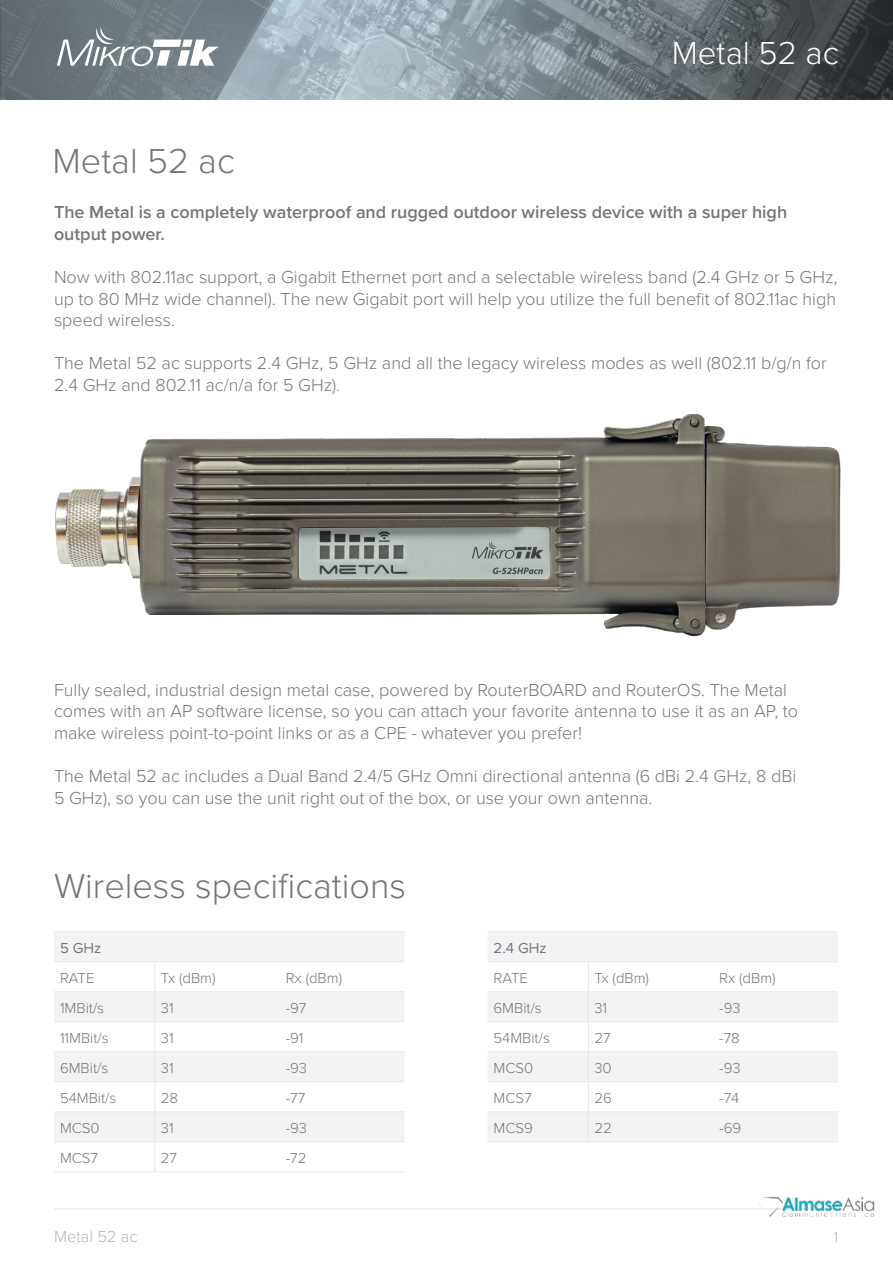
<style>
.page{position:relative;width:893px;height:1263px;background:#fff}
.page>*{position:absolute;margin:0;border:0;box-sizing:border-box;transform-origin:0 0}
.t1{font:300 36px "Proxima Nova";color:#757679}
.t2{font:300 33px "Proxima Nova";color:#fff}
.Teksts{font:300 18px/21.6px "Proxima Nova";color:#757679}
.Teksts-2{font:600 18px/21.6px "Proxima Nova";color:#757679}
.t3{font:300 16.5px "Proxima Nova";color:#b2b3b7}
.t4{font:300 15px "Proxima Nova";color:#757679}
.t5{font:15px "Proxima Nova";color:#757679}
.t6{font:300 15px "Proxima Nova Cond";color:#b2b3b7}
</style>
<div class="page">
<img style="left:0;top:0;width:893px;height:100px">
<svg style="left:57px;top:27px;width:162px;height:39px"></svg>
<hr style="left:54px;top:1209px;width:784px;height:1px;background:#e1e2e4">
<img style="left:55px;top:414px;width:786px;height:223px">
<svg style="left:488px;top:932px;width:350px;height:209px;fill:#f2f3f4"></svg>
<hr style="left:488px;top:931px;width:100px;height:1px;background:#e6e7e9">
<hr style="left:588px;top:931px;width:125px;height:1px;background:#e6e7e9">
<hr style="left:713px;top:931px;width:125px;height:1px;background:#e6e7e9">
<hr style="left:488px;top:961px;width:100px;height:1px;background:#e6e7e9">
<hr style="left:588px;top:961px;width:125px;height:1px;background:#e6e7e9">
<hr style="left:588px;top:962px;width:1px;height:30px;background:#e6e7e9">
<hr style="left:713px;top:961px;width:125px;height:1px;background:#e6e7e9">
<hr style="left:488px;top:991px;width:100px;height:1px;background:#e6e7e9">
<hr style="left:588px;top:991px;width:125px;height:1px;background:#e6e7e9">
<hr style="left:588px;top:992px;width:1px;height:30px;background:#e6e7e9">
<hr style="left:713px;top:991px;width:125px;height:1px;background:#e6e7e9">
<hr style="left:488px;top:1021px;width:100px;height:1px;background:#e6e7e9">
<hr style="left:588px;top:1021px;width:125px;height:1px;background:#e6e7e9">
<hr style="left:588px;top:1022px;width:1px;height:30px;background:#e6e7e9">
<hr style="left:713px;top:1021px;width:125px;height:1px;background:#e6e7e9">
<hr style="left:488px;top:1051px;width:100px;height:1px;background:#e6e7e9">
<hr style="left:588px;top:1051px;width:125px;height:1px;background:#e6e7e9">
<hr style="left:588px;top:1052px;width:1px;height:30px;background:#e6e7e9">
<hr style="left:713px;top:1051px;width:125px;height:1px;background:#e6e7e9">
<hr style="left:488px;top:1081px;width:100px;height:1px;background:#e6e7e9">
<hr style="left:588px;top:1081px;width:125px;height:1px;background:#e6e7e9">
<hr style="left:588px;top:1082px;width:1px;height:30px;background:#e6e7e9">
<hr style="left:713px;top:1081px;width:125px;height:1px;background:#e6e7e9">
<hr style="left:488px;top:1111px;width:100px;height:1px;background:#e6e7e9">
<hr style="left:588px;top:1111px;width:125px;height:1px;background:#e6e7e9">
<hr style="left:588px;top:1112px;width:1px;height:30px;background:#e6e7e9">
<hr style="left:713px;top:1111px;width:125px;height:1px;background:#e6e7e9">
<hr style="left:488px;top:1141px;width:100px;height:1px;background:#e6e7e9">
<hr style="left:588px;top:1141px;width:125px;height:1px;background:#e6e7e9">
<hr style="left:713px;top:1141px;width:125px;height:1px;background:#e6e7e9">
<svg style="left:54px;top:932px;width:350px;height:209px;fill:#f2f3f4"></svg>
<hr style="left:54px;top:931px;width:101px;height:1px;background:#e6e7e9">
<hr style="left:155px;top:931px;width:125px;height:1px;background:#e6e7e9">
<hr style="left:280px;top:931px;width:124px;height:1px;background:#e6e7e9">
<hr style="left:54px;top:961px;width:101px;height:1px;background:#e6e7e9">
<hr style="left:155px;top:961px;width:125px;height:1px;background:#e6e7e9">
<hr style="left:155px;top:962px;width:1px;height:30px;background:#e6e7e9">
<hr style="left:280px;top:961px;width:124px;height:1px;background:#e6e7e9">
<hr style="left:54px;top:991px;width:101px;height:1px;background:#e6e7e9">
<hr style="left:155px;top:991px;width:125px;height:1px;background:#e6e7e9">
<hr style="left:155px;top:992px;width:1px;height:30px;background:#e6e7e9">
<hr style="left:280px;top:991px;width:124px;height:1px;background:#e6e7e9">
<hr style="left:54px;top:1021px;width:101px;height:1px;background:#e6e7e9">
<hr style="left:155px;top:1021px;width:125px;height:1px;background:#e6e7e9">
<hr style="left:155px;top:1022px;width:1px;height:30px;background:#e6e7e9">
<hr style="left:280px;top:1021px;width:124px;height:1px;background:#e6e7e9">
<hr style="left:54px;top:1051px;width:101px;height:1px;background:#e6e7e9">
<hr style="left:155px;top:1051px;width:125px;height:1px;background:#e6e7e9">
<hr style="left:155px;top:1052px;width:1px;height:30px;background:#e6e7e9">
<hr style="left:280px;top:1051px;width:124px;height:1px;background:#e6e7e9">
<hr style="left:54px;top:1081px;width:101px;height:1px;background:#e6e7e9">
<hr style="left:155px;top:1081px;width:125px;height:1px;background:#e6e7e9">
<hr style="left:155px;top:1082px;width:1px;height:30px;background:#e6e7e9">
<hr style="left:280px;top:1081px;width:124px;height:1px;background:#e6e7e9">
<hr style="left:54px;top:1111px;width:101px;height:1px;background:#e6e7e9">
<hr style="left:155px;top:1111px;width:125px;height:1px;background:#e6e7e9">
<hr style="left:155px;top:1112px;width:1px;height:30px;background:#e6e7e9">
<hr style="left:280px;top:1111px;width:124px;height:1px;background:#e6e7e9">
<hr style="left:54px;top:1141px;width:101px;height:1px;background:#e6e7e9">
<hr style="left:155px;top:1141px;width:125px;height:1px;background:#e6e7e9">
<hr style="left:155px;top:1142px;width:1px;height:30px;background:#e6e7e9">
<hr style="left:280px;top:1141px;width:124px;height:1px;background:#e6e7e9">
<hr style="left:54px;top:1171px;width:101px;height:1px;background:#e6e7e9">
<hr style="left:155px;top:1171px;width:125px;height:1px;background:#e6e7e9">
<hr style="left:280px;top:1171px;width:124px;height:1px;background:#e6e7e9">
<img style="left:747px;top:1196px;width:128px;height:21px">
<p class="t2" style="left:672px;top:28px;width:169px">Metal 52 ac</p>
<p class="t1" style="left:52px;top:134px;width:184px">Metal 52 ac</p>
<p class="Teksts-2" style="left:54px;top:201px;width:735px">The Metal is a completely waterproof and rugged outdoor wireless device with a super high output power.</p>
<p class="Teksts" style="left:54px;top:265px;width:785px;text-align:justify">Now with 802.11ac support, a Gigabit Ethernet port and a selectable wireless band (2.4 GHz or 5 GHz, up to 80 MHz wide channel). The new Gigabit port will help you utilize the full benefit of 802.11ac high speed wireless.</p>
<p class="Teksts" style="left:54px;top:352px;width:774px">The Metal 52 ac supports 2.4 GHz, 5 GHz and all the legacy wireless modes as well (802.11 b/g/n for<br>2.4 GHz and 802.11 ac/n/a for 5 GHz).</p>
<p class="Teksts" style="left:54px;top:678px;width:746px">Fully sealed, industrial design metal case, powered by RouterBOARD and RouterOS. The Metal comes with an AP software license, so you can attach your favorite antenna to use it as an AP, to make wireless point-to-point links or as a CPE - whatever you prefer!</p>
<p class="Teksts" style="left:54px;top:764px;width:744px">The Metal 52 ac includes a Dual Band 2.4/5 GHz Omni directional antenna (6 dBi 2.4 GHz, 8 dBi<br>5 GHz), so you can use the unit right out of the box, or use your own antenna.</p>
<p class="t1" style="left:54px;top:859px;width:354px">Wireless specifications</p>
<p class="t5" style="left:60px;top:936px;width:43px">5 GHz</p>
<p class="t4" style="left:60px;top:966px;width:36px">RATE</p>
<p class="t4" style="left:161px;top:966px;width:56px">Tx (dBm)</p>
<p class="t4" style="left:286px;top:966px;width:58px">Rx (dBm)</p>
<p class="t4" style="left:60px;top:996px;width:46px">1MBit/s</p>
<p class="t4" style="left:161px;top:996px;width:14px">31</p>
<p class="t4" style="left:286px;top:996px;width:22px">-97</p>
<p class="t4" style="left:60px;top:1026px;width:50px">11MBit/s</p>
<p class="t4" style="left:161px;top:1026px;width:14px">31</p>
<p class="t4" style="left:286px;top:1026px;width:19px">-91</p>
<p class="t4" style="left:60px;top:1056px;width:50px">6MBit/s</p>
<p class="t4" style="left:161px;top:1056px;width:14px">31</p>
<p class="t4" style="left:286px;top:1056px;width:23px">-93</p>
<p class="t4" style="left:60px;top:1086px;width:58px">54MBit/s</p>
<p class="t4" style="left:161px;top:1086px;width:19px">28</p>
<p class="t4" style="left:286px;top:1086px;width:21px">-77</p>
<p class="t4" style="left:60px;top:1116px;width:41px">MCS0</p>
<p class="t4" style="left:161px;top:1116px;width:14px">31</p>
<p class="t4" style="left:286px;top:1116px;width:23px">-93</p>
<p class="t4" style="left:60px;top:1146px;width:40px">MCS7</p>
<p class="t4" style="left:161px;top:1146px;width:18px">27</p>
<p class="t4" style="left:286px;top:1146px;width:22px">-72</p>
<p class="t3" style="left:54px;top:1224px;width:85px">Metal 52 ac</p>
<p class="t5" style="left:494px;top:936px;width:54px">2.4 GHz</p>
<p class="t4" style="left:494px;top:966px;width:36px">RATE</p>
<p class="t4" style="left:594px;top:966px;width:56px">Tx (dBm)</p>
<p class="t4" style="left:719px;top:966px;width:58px">Rx (dBm)</p>
<p class="t4" style="left:494px;top:996px;width:50px">6MBit/s</p>
<p class="t4" style="left:594px;top:996px;width:14px">31</p>
<p class="t4" style="left:719px;top:996px;width:23px">-93</p>
<p class="t4" style="left:494px;top:1026px;width:58px">54MBit/s</p>
<p class="t4" style="left:594px;top:1026px;width:18px">27</p>
<p class="t4" style="left:719px;top:1026px;width:22px">-78</p>
<p class="t4" style="left:494px;top:1056px;width:41px">MCS0</p>
<p class="t4" style="left:594px;top:1056px;width:19px">30</p>
<p class="t4" style="left:719px;top:1056px;width:23px">-93</p>
<p class="t4" style="left:494px;top:1086px;width:40px">MCS7</p>
<p class="t4" style="left:594px;top:1086px;width:19px">26</p>
<p class="t4" style="left:719px;top:1086px;width:22px">-74</p>
<p class="t4" style="left:494px;top:1116px;width:41px">MCS9</p>
<p class="t4" style="left:594px;top:1116px;width:19px">22</p>
<p class="t4" style="left:719px;top:1116px;width:24px">-69</p>
<p class="t6" style="left:834px;top:1226px;width:6px">1</p>
</div>
